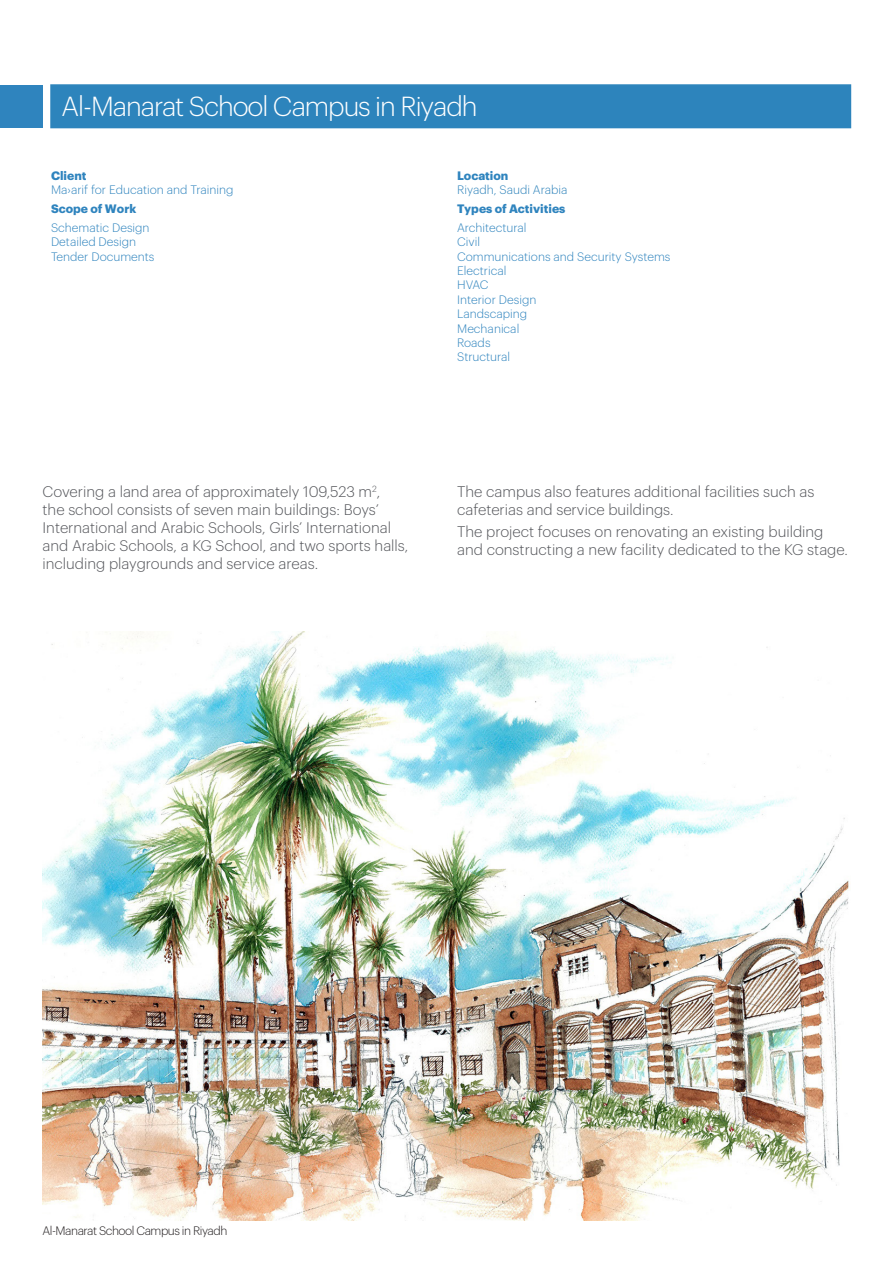
<style>
.page{position:relative;width:893px;height:1263px;background:#fff}
.page>*{position:absolute;margin:0;border:0;box-sizing:border-box;transform-origin:0 0}
.t1{font:300 27px "Graphik";letter-spacing:-.04em;color:#fff}
.t2{font:300 15px/18px "Graphik";color:#54555a}
.t3{font:300 12px "Graphik";color:#2f84be}
.t4{font:700 12px "Graphik";color:#2f84be}
.t5{font:300 12px "Graphik";letter-spacing:-.04em;color:#231f20}
.t6{font:300 12px "Graphik";color:#2e83bb}
</style>
<div class="page">
<div style="left:0;top:85px;width:43px;height:43px;background:#2f84be"></div>
<div style="left:50px;top:84px;width:801px;height:44px;background:#2d84bc;border:2px solid #2d84bc"></div>
<img style="left:43px;top:631px;width:806px;height:589px">
<p class="t1" style="left:62px;top:87px;width:417px">Al-Manarat School Campus in Riyadh</p>
<p class="t4" style="left:51px;top:166px;width:37px">Client</p>
<p class="t3" style="left:51px;top:181px;width:184px">Ma›arif for Education and Training</p>
<p class="t4" style="left:51px;top:199px;width:87px">Scope of Work</p>
<p class="t3" style="left:51px;top:219px;width:100px">Schematic Design</p>
<p class="t3" style="left:51px;top:233px;width:87px">Detailed Design</p>
<p class="t3" style="left:51px;top:247px;width:105px">Tender Documents</p>
<p class="t4" style="left:457px;top:166px;width:53px">Location</p>
<p class="t6" style="left:457px;top:181px;width:112px">Riyadh, Saudi Arabia</p>
<p class="t4" style="left:457px;top:199px;width:110px">Types of Activities</p>
<p class="t3" style="left:457px;top:219px;width:71px">Architectural</p>
<p class="t3" style="left:457px;top:233px;width:24px">Civil</p>
<p class="t3" style="left:457px;top:247px;width:215px">Communications and Security Systems</p>
<p class="t3" style="left:457px;top:262px;width:51px">Electrical</p>
<p class="t3" style="left:457px;top:276px;width:33px">HVAC</p>
<p class="t3" style="left:457px;top:291px;width:81px">Interior Design</p>
<p class="t3" style="left:457px;top:305px;width:71px">Landscaping</p>
<p class="t3" style="left:457px;top:319px;width:64px">Mechanical</p>
<p class="t3" style="left:457px;top:334px;width:35px">Roads</p>
<p class="t3" style="left:457px;top:348px;width:55px">Structural</p>
<p class="t2" style="left:43px;top:481px;width:367px">Covering a land area of approximately 109,523 m<sup>2</sup>,<br>the school consists of seven main buildings: Boys’ International and Arabic Schools, Girls’ International and Arabic Schools, a KG School, and two sports halls, including playgrounds and service areas.</p>
<p class="t2" style="left:457px;top:481px;width:359px">The campus also features additional facilities such as cafeterias and service buildings.</p>
<p class="t2" style="left:457px;top:521px;width:392px">The project focuses on renovating an existing building and constructing a new facility dedicated to the KG stage.</p>
<p class="t5" style="left:43px;top:1221px;width:186px">Al-Manarat School Campus in Riyadh</p>
</div>
